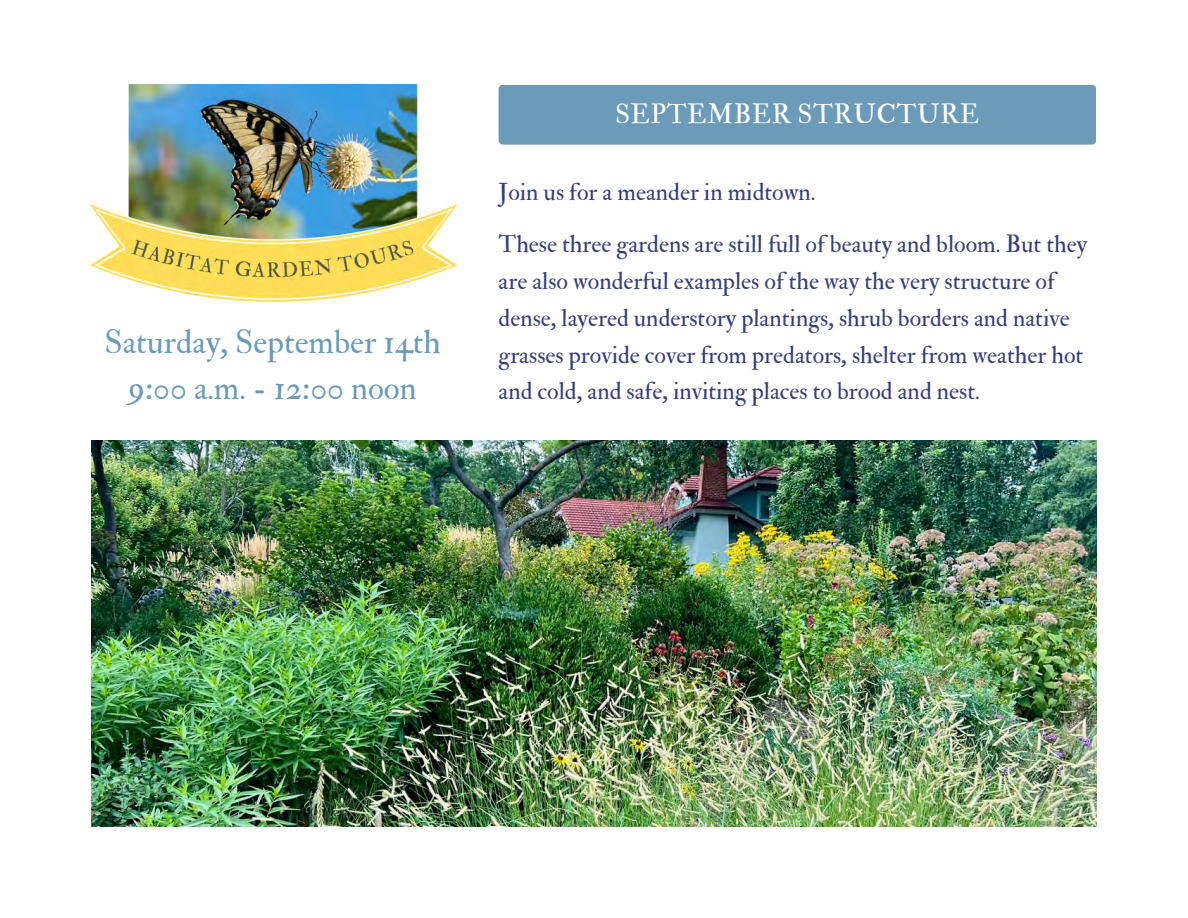
<style>
.page{position:relative;width:1188px;height:918px;background:#fff}
.page>*{position:absolute;margin:0;border:0;box-sizing:border-box;transform-origin:0 0}
.t1{font:33px "IM FELL Double Pica Roman";color:#6a9bb9}
.t2{font:27px "IM FELL Double Pica Roman";letter-spacing:.015em;color:#fff}
.t3{font:24px/36.8px "IM FELL Double Pica Roman";color:#363d7b}
</style>
<div class="page">
<img style="left:90px;top:85px;width:368px;height:218px">
<div style="left:499px;top:85px;width:597px;height:60px;background:#6b9bb9"></div>
<img style="left:92px;top:441px;width:1004px;height:385px">
<h1 class="t1" style="left:104px;top:322px;width:338px">Saturday, September 14th</h1>
<p class="t1" style="left:128px;top:368px;width:290px">9:00 a.m. - 12:00 noon</p>
<h2 class="t2" style="left:615px;top:98px;width:366px">SEPTEMBER STRUCTURE</h2>
<p class="t3" style="left:499px;top:174px;width:319px">Join us for a meander in midtown.</p>
<p class="t3" style="left:499px;top:226px;width:590px">These three gardens are still full of beauty and bloom. But they are also wonderful examples of the way the very structure of dense, layered understory plantings, shrub borders and native grasses provide cover from predators, shelter from weather hot and cold, and safe, inviting places to brood and nest.</p>
</div>
